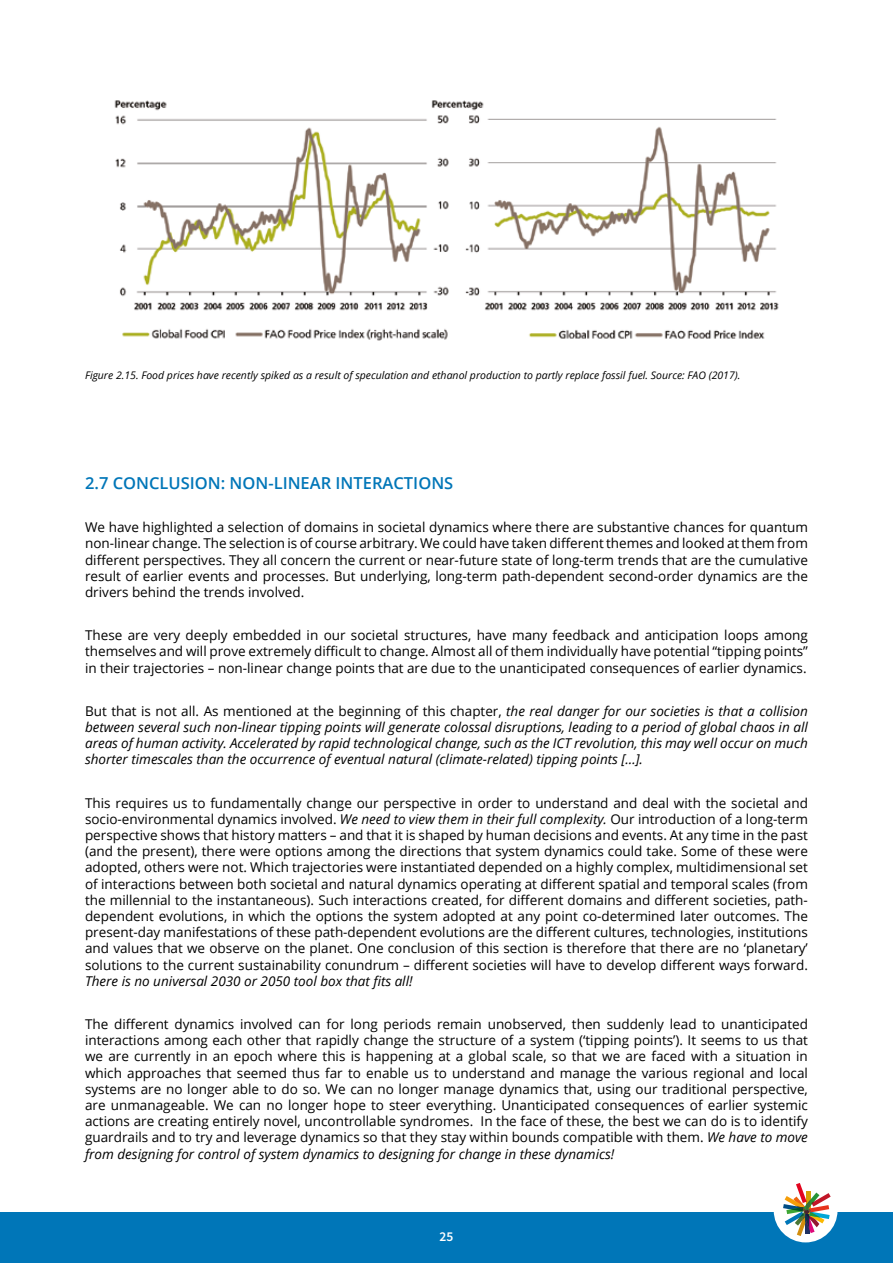
<style>
.page{position:relative;width:893px;height:1263px;background:#fff}
.page>*{position:absolute;margin:0;border:0;box-sizing:border-box;transform-origin:0 0}
.t1{font:600 16.5px "Open Sans";color:#0076b8}
.t2{font:13.5px/16.2px "Open Sans";color:#000;text-align:justify}
.t3{font:italic 13.5px/16.2px "Open Sans";color:#000;text-align:justify}
.t4{font:600 13.5px "Source Sans Pro";color:#fff}
.t5{font:italic 10.5px "Open Sans";color:#000}
.s1{font-style:normal}
.s2{font-style:italic}
</style>
<div class="page">
<div style="left:0;top:1212px;width:893px;height:51px;background:#0076b8"></div>
<div style="left:774px;top:1179px;width:63px;height:63px;background:#fff;border-radius:50%"></div>
<svg style="left:783px;top:1183px;width:48px;height:53px"></svg>
<img style="left:114px;top:100px;width:665px;height:241px">
<p class="t5" style="left:85px;top:368px;width:657px">Figure 2.15. Food prices have recently spiked as a result of speculation and ethanol production to partly replace fossil fuel. Source: FAO (2017).</p>
<p class="t1" style="left:85px;top:472px;width:370px">2.7 CONCLUSION: NON-LINEAR INTERACTIONS</p>
<p class="t2" style="left:85px;top:519px;width:724px">We have highlighted a selection of domains in societal dynamics where there are substantive chances for quantum non-linear change. The selection is of course arbitrary. We could have taken different themes and looked at them from different perspectives. They all concern the current or near-future state of long-term trends that are the cumulative result of earlier events and processes. But underlying, long-term path-dependent second-order dynamics are the drivers behind the trends involved.</p>
<p class="t2" style="left:85px;top:627px;width:724px">These are very deeply embedded in our societal structures, have many feedback and anticipation loops among themselves and will prove extremely difficult to change. Almost all of them individually have potential “tipping points” in their trajectories – non-linear change points that are due to the unanticipated consequences of earlier dynamics.</p>
<p class="t3" style="left:85px;top:702px;width:724px"><span class="s1">But that is not all. As mentioned at the beginning of this chapter,</span> the real danger for our societies is that a collision between several such non-linear tipping points will generate colossal disruptions, leading to a period of global chaos in all areas of human activity. Accelerated by rapid technological change, such as the ICT revolution, this may well occur on much shorter timescales than the occurrence of eventual natural (climate-related) tipping points […].</p>
<p class="t2" style="left:85px;top:794px;width:724px">This requires us to fundamentally change our perspective in order to understand and deal with the societal and socio-environmental dynamics involved. <span class="s2">We need to view them in their full complexity.</span> Our introduction of a long-term perspective shows that history matters – and that it is shaped by human decisions and events. At any time in the past (and the present), there were options among the directions that system dynamics could take. Some of these were adopted, others were not. Which trajectories were instantiated depended on a highly complex, multidimensional set of interactions between both societal and natural dynamics operating at different spatial and temporal scales (from the millennial to the instantaneous). Such interactions created, for different domains and different societies, path&shy;dependent evolutions, in which the options the system adopted at any point co-determined later outcomes. The present-day manifestations of these path-dependent evolutions are the different cultures, technologies, institutions and values that we observe on the planet. One conclusion of this section is therefore that there are no ‘planetary’ solutions to the current sustainability conundrum – different societies will have to develop different ways forward.</p>
<p class="t3" style="left:85px;top:972px;width:329px">There is no universal 2030 or 2050 tool box that fits all!</p>
<p class="t2" style="left:85px;top:1016px;width:724px">The different dynamics involved can for long periods remain unobserved, then suddenly lead to unanticipated interactions among each other that rapidly change the structure of a system (‘tipping points’). It seems to us that we are currently in an epoch where this is happening at a global scale, so that we are faced with a situation in which approaches that seemed thus far to enable us to understand and manage the various regional and local systems are no longer able to do so. We can no longer manage dynamics that, using our traditional perspective, are unmanageable. We can no longer hope to steer everything. Unanticipated consequences of earlier systemic actions are creating entirely novel, uncontrollable syndromes. In the face of these, the best we can do is to identify guardrails and to try and leverage dynamics so that they stay within bounds compatible with them. <span class="s2">We have to move from designing for control of system dynamics to designing for change in these dynamics!</span></p>
<p class="t4" style="left:440px;top:1228px;width:15px">25</p>
</div>
